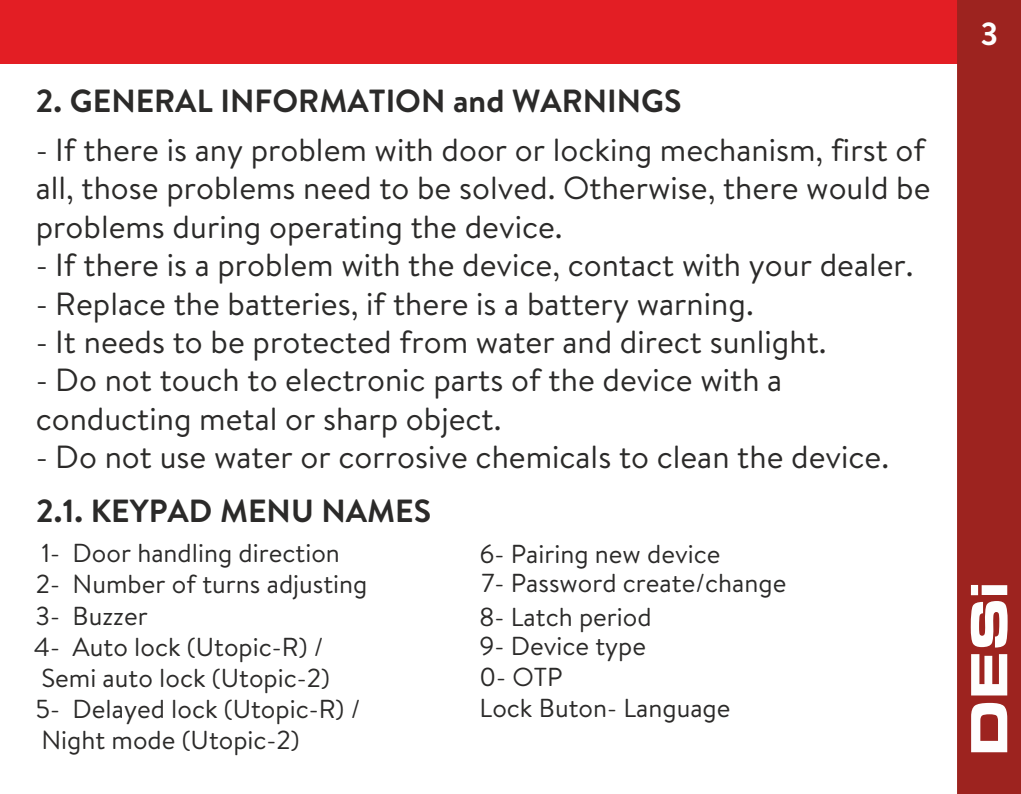
<style>
.page{position:relative;width:1021px;height:794px;background:#fff}
.page>*{position:absolute;margin:0;border:0;box-sizing:border-box;transform-origin:0 0}
.t1{font:32px/38.4px "Brandon Text";color:#2b2a29}
.t2{font:700 32px "Brandon Text";color:#2b2a29}
.t3{font:700 32px "Brandon Text";color:#fefefe}
.t4{font:26px/31.2px "Brandon Text";color:#2b2a29}
</style>
<div class="page">
<div style="left:0;top:0;width:1020px;height:64px;background:#e31e24"></div>
<div style="left:957px;top:0;width:63px;height:794px;background:#9d231f"></div>
<svg style="left:970px;top:585px;width:37px;height:167px"></svg>
<p class="t2" style="left:36px;top:79px;width:647px">2. GENERAL INFORMATION and WARNINGS</p>
<p class="t1" style="left:36px;top:130px;width:896px">- If there is any problem with door or locking mechanism, first of all, those problems need to be solved. Otherwise, there would be problems during operating the device.</p>
<p class="t1" style="left:36px;top:245px;width:879px">- If there is a problem with the device, contact with your dealer.</p>
<p class="t1" style="left:36px;top:283px;width:719px">- Replace the batteries, if there is a battery warning.</p>
<p class="t1" style="left:36px;top:322px;width:792px">- It needs to be protected from water and direct sunlight.</p>
<p class="t1" style="left:36px;top:360px;width:748px">- Do not touch to electronic parts of the device with a conducting metal or sharp object.</p>
<p class="t1" style="left:36px;top:437px;width:854px">- Do not use water or corrosive chemicals to clean the device.</p>
<p class="t2" style="left:36px;top:488px;width:396px">2.1. KEYPAD MENU NAMES</p>
<p class="t4" style="left:34px;top:536px;width:335px">1- Door handling direction<br>2- Number of turns adjusting<br>3- Buzzer<br>4- Auto lock (Utopic-R) /<br>Semi auto lock (Utopic-2)<br>5- Delayed lock (Utopic-R) /<br>Night mode (Utopic-2)</p>
<p class="t4" style="left:479px;top:539px;width:308px;line-height:28.8px">6- Pairing new device<br>7- Password create/change</p>
<p class="t4" style="left:479px;top:600px;width:253px">8- Latch period<br>9- Device type<br>0- OTP<br>Lock Buton- Language</p>
<p class="t3" style="left:980px;top:11px;width:19px">3</p>
</div>
